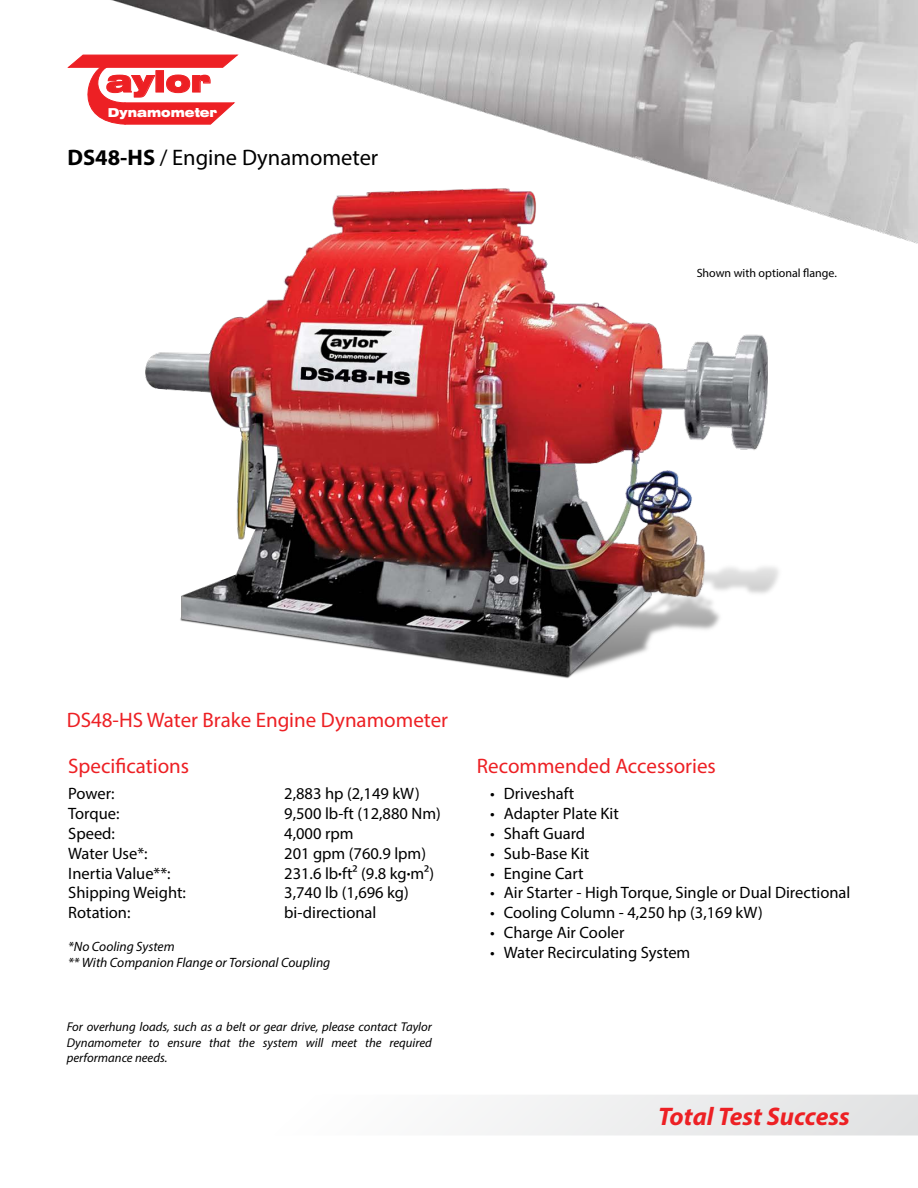
<style>
.page{position:relative;width:918px;height:1188px;background:#fff}
.page>*{position:absolute;margin:0;border:0;box-sizing:border-box;transform-origin:0 0}
.t1{font:900 expanded 29.4px "Swiss 721 BT";color:#ed2024}
.t2{font:italic 700 25.5px "Myriad Pro";color:#ed2024}
.t3{font:22.5px "Myriad Pro";color:#000}
.Sub_Heading{font:21px "Myriad Pro";color:#ed2024}
.Spec_Data{font:16.5px "Myriad Pro";color:#000}
.Safety_Precaution_Te{font:italic 13.5px "Myriad Pro";color:#000}
.Safety_Precaution_Te-2{font:italic 12.75px/15.3px "Myriad Pro";color:#000;text-align:justify}
.t4{font:900 expanded 12.3px "Swiss 721 BT";color:#fff;scale:.91 1}
.t5{font:12px "Myriad Pro";color:#000}
.s1{font-weight:700}
.s2{font-family:"Helvetica LT Std Comp"}
</style>
<div class="page">
<img style="left:67px;top:0;width:851px;height:244px">
<svg style="left:68px;top:55px;width:170px;height:70px"></svg>
<svg style="left:480px;top:1095px;width:438px;height:41px"></svg>
<img style="left:120px;top:173px;width:678px;height:506px">
<p class="t1" style="left:106px;top:64px;width:106px">aylor</p>
<p class="t4" style="left:108px;top:105px;width:122px">Dynamometer</p>
<p class="t3" style="left:68px;top:143px;width:312px"><span class="s1">DS48-HS</span> / Engine Dynamometer</p>
<p class="t5" style="left:697px;top:265px;width:142px">Shown with optional flange.</p>
<p class="Sub_Heading" style="left:67px;top:707px;width:383px">DS48-HS Water Brake Engine Dynamometer</p>
<p class="Sub_Heading" style="left:68px;top:753px;width:122px">Specifications</p>
<p class="Spec_Data" style="left:68px;top:784px;width:48px">Power:</p>
<p class="Spec_Data" style="left:284px;top:784px;width:137px">2,883 hp (2,149 kW)</p>
<p class="Spec_Data" style="left:68px;top:803px;width:53px">Torque:</p>
<p class="Spec_Data" style="left:284px;top:803px;width:158px">9,500 lb-ft (12,880 Nm)</p>
<p class="Spec_Data" style="left:68px;top:823px;width:48px">Speed:</p>
<p class="Spec_Data" style="left:284px;top:823px;width:71px">4,000 rpm</p>
<p class="Spec_Data" style="left:68px;top:843px;width:81px">Water Use*:</p>
<p class="Spec_Data" style="left:284px;top:843px;width:143px">201 gpm (760.9 lpm)</p>
<p class="Spec_Data" style="left:68px;top:863px;width:104px">Inertia Value**:</p>
<p class="Spec_Data" style="left:284px;top:863px;width:151px">231.6 lb<span class="s2">·</span>ft2 (9.8 kg<span class="s2">·</span>m2)</p>
<p class="Spec_Data" style="left:68px;top:883px;width:119px">Shipping Weight:</p>
<p class="Spec_Data" style="left:284px;top:883px;width:126px">3,740 lb (1,696 kg)</p>
<p class="Spec_Data" style="left:68px;top:902px;width:64px">Rotation:</p>
<p class="Spec_Data" style="left:284px;top:902px;width:94px">bi-directional</p>
<p class="Safety_Precaution_Te" style="left:68px;top:938px;width:108px">*No Cooling System</p>
<p class="Safety_Precaution_Te" style="left:68px;top:954px;width:264px">** With Companion Flange or Torsional Coupling</p>
<p class="Safety_Precaution_Te-2" style="left:67px;top:1019px;width:367px">For overhung loads, such as a belt or gear drive, please contact Taylor Dynamometer to ensure that the system will meet the required performance needs.</p>
<p class="Sub_Heading" style="left:477px;top:753px;width:241px">Recommended Accessories</p>
<p class="Spec_Data" style="left:490px;top:784px;width:85px">• Driveshaft</p>
<p class="Spec_Data" style="left:490px;top:803px;width:130px">• Adapter Plate Kit</p>
<p class="Spec_Data" style="left:490px;top:823px;width:96px">• Shaft Guard</p>
<p class="Spec_Data" style="left:490px;top:843px;width:101px">• Sub-Base Kit</p>
<p class="Spec_Data" style="left:490px;top:863px;width:95px">• Engine Cart</p>
<p class="Spec_Data" style="left:490px;top:883px;width:362px">• Air Starter - High Torque, Single or Dual Directional</p>
<p class="Spec_Data" style="left:490px;top:902px;width:274px">• Cooling Column - 4,250 hp (3,169 kW)</p>
<p class="Spec_Data" style="left:490px;top:922px;width:136px">• Charge Air Cooler</p>
<p class="Spec_Data" style="left:490px;top:942px;width:202px">• Water Recirculating System</p>
<p class="t2" style="left:658px;top:1100px;width:193px">Total Test Success</p>
</div>
